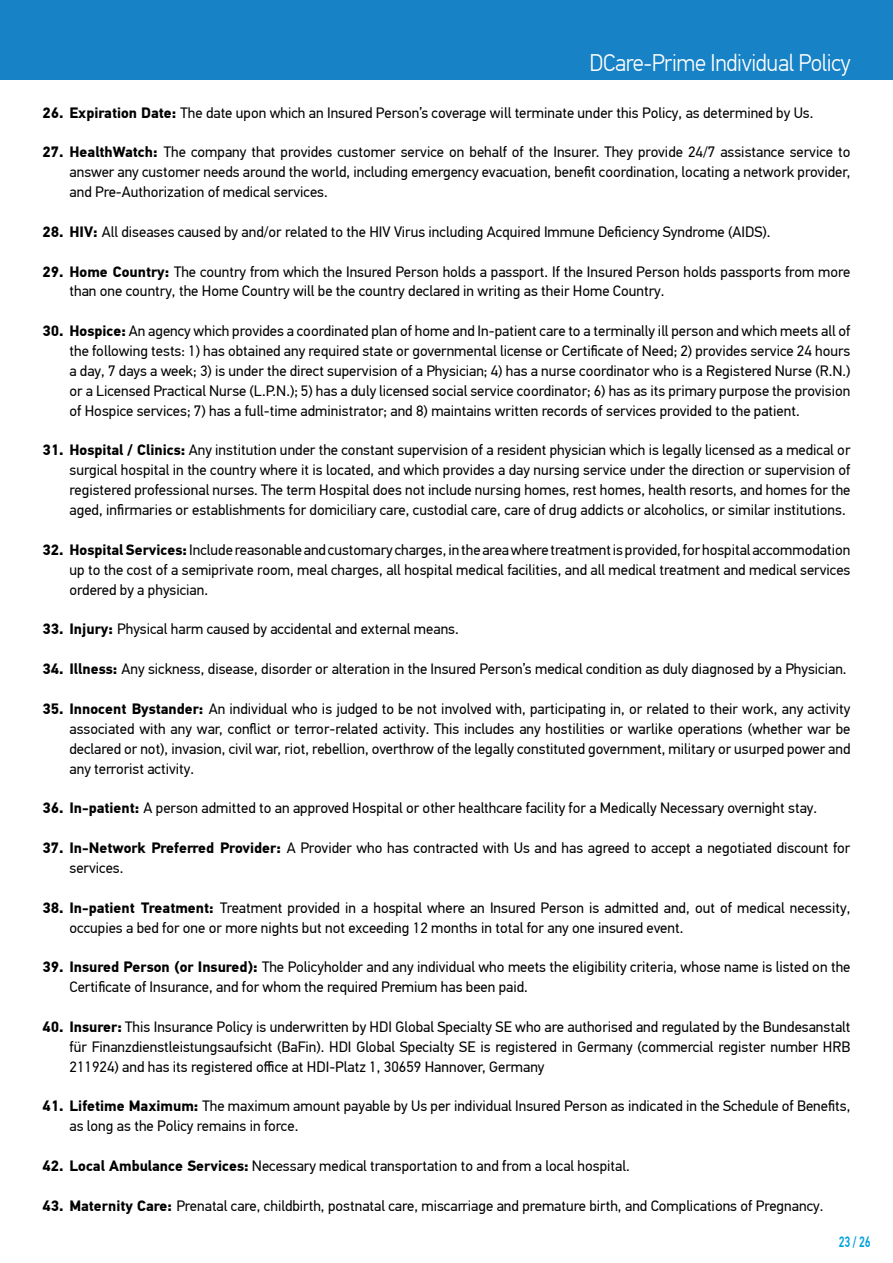
<style>
.page{position:relative;width:893px;height:1263px;background:#fff}
.page>*{position:absolute;margin:0;border:0;box-sizing:border-box;transform-origin:0 0}
.t1{font:300 24px "PF Din Text Pro";letter-spacing:-.015em;color:#fff;scale:.95 1}
.t2{font:15px/20px "PF Din Text Pro";color:#000;text-align:justify}
.t3{font:500 15px "PF Din Text Pro";color:#00a0dc;scale:.74 1}
.s1{font-weight:700}
</style>
<div class="page">
<div style="left:0;top:0;width:893px;height:79px;background:#1782c5"></div>
<h1 class="t1" style="left:590px;top:49px;width:276px">DCare-Prime Individual Policy</h1>
<p class="t2" style="left:43px;top:103px;width:772px"><span class="s1">26. Expiration Date:</span> The date upon which an Insured Person’s coverage will terminate under this Policy, as determined by Us.</p>
<p class="t2" style="left:70px;top:142px;width:782px;text-indent:-27px"><span class="s1">27. HealthWatch:</span> The company that provides customer service on behalf of the Insurer. They provide 24/7 assistance service to answer any customer needs around the world, including emergency evacuation, benefit coordination, locating a network provider, and Pre-Authorization of medical services.</p>
<p class="t2" style="left:43px;top:222px;width:729px"><span class="s1">28. HIV:</span> All diseases caused by and/or related to the HIV Virus including Acquired Immune Deficiency Syndrome (AIDS).</p>
<p class="t2" style="left:70px;top:262px;width:782px;text-indent:-27px"><span class="s1">29. Home Country:</span> The country from which the Insured Person holds a passport. If the Insured Person holds passports from more than one country, the Home Country will be the country declared in writing as their Home Country.</p>
<p class="t2" style="left:70px;top:321px;width:782px;text-indent:-27px"><span class="s1">30. Hospice:</span> An agency which provides a coordinated plan of home and In-patient care to a terminally ill person and which meets all of the following tests: 1) has obtained any required state or governmental license or Certificate of Need; 2) provides service 24 hours a day, 7 days a week; 3) is under the direct supervision of a Physician; 4) has a nurse coordinator who is a Registered Nurse (R.N.) or a Licensed Practical Nurse (L.P.N.); 5) has a duly licensed social service coordinator; 6) has as its primary purpose the provision of Hospice services; 7) has a full-time administrator; and 8) maintains written records of services provided to the patient.</p>
<p class="t2" style="left:70px;top:440px;width:782px;text-indent:-27px"><span class="s1">31. Hospital / Clinics:</span> Any institution under the constant supervision of a resident physician which is legally licensed as a medical or surgical hospital in the country where it is located, and which provides a day nursing service under the direction or supervision of registered professional nurses. The term Hospital does not include nursing homes, rest homes, health resorts, and homes for the aged, infirmaries or establishments for domiciliary care, custodial care, care of drug addicts or alcoholics, or similar institutions.</p>
<p class="t2" style="left:70px;top:540px;width:782px;text-indent:-27px"><span class="s1">32. Hospital Services:</span> Include reasonable and customary charges, in the area where treatment is provided, for hospital accommodation up to the cost of a semiprivate room, meal charges, all hospital medical facilities, and all medical treatment and medical services ordered by a physician.</p>
<p class="t2" style="left:43px;top:619px;width:418px"><span class="s1">33. Injury:</span> Physical harm caused by accidental and external means.</p>
<p class="t2" style="left:43px;top:659px;width:805px"><span class="s1">34. Illness:</span> Any sickness, disease, disorder or alteration in the Insured Person’s medical condition as duly diagnosed by a Physician.</p>
<p class="t2" style="left:70px;top:699px;width:782px;text-indent:-27px"><span class="s1">35. Innocent Bystander:</span> An individual who is judged to be not involved with, participating in, or related to their work, any activity associated with any war, conflict or terror-related activity. This includes any hostilities or warlike operations (whether war be declared or not), invasion, civil war, riot, rebellion, overthrow of the legally constituted government, military or usurped power and any terrorist activity.</p>
<p class="t2" style="left:43px;top:798px;width:776px"><span class="s1">36. In-patient:</span> A person admitted to an approved Hospital or other healthcare facility for a Medically Necessary overnight stay.</p>
<p class="t2" style="left:70px;top:838px;width:782px;text-indent:-27px"><span class="s1">37. In-Network Preferred Provider:</span> A Provider who has contracted with Us and has agreed to accept a negotiated discount for services.</p>
<p class="t2" style="left:70px;top:898px;width:782px;text-indent:-27px"><span class="s1">38. In-patient Treatment:</span> Treatment provided in a hospital where an Insured Person is admitted and, out of medical necessity, occupies a bed for one or more nights but not exceeding 12 months in total for any one insured event.</p>
<p class="t2" style="left:70px;top:957px;width:782px;text-indent:-27px"><span class="s1">39. Insured Person (or Insured):</span> The Policyholder and any individual who meets the eligibility criteria, whose name is listed on the<br>Certificate of Insurance, and for whom the required Premium has been paid.</p>
<p class="t2" style="left:70px;top:1017px;width:782px;text-indent:-27px"><span class="s1">40. Insurer:</span> This Insurance Policy is underwritten by HDI Global Specialty SE who are authorised and regulated by the Bundesanstalt für Finanzdienstleistungsaufsicht (BaFin). HDI Global Specialty SE is registered in Germany (commercial register number HRB 211924) and has its registered office at HDI-Platz 1, 30659 Hannover, Germany</p>
<p class="t2" style="left:70px;top:1096px;width:782px;text-indent:-27px"><span class="s1">41. Lifetime Maximum:</span> The maximum amount payable by Us per individual Insured Person as indicated in the Schedule of Benefits, as long as the Policy remains in force.</p>
<p class="t2" style="left:43px;top:1156px;width:589px"><span class="s1">42. Local Ambulance Services:</span> Necessary medical transportation to and from a local hospital.</p>
<p class="t2" style="left:43px;top:1196px;width:782px"><span class="s1">43. Maternity Care:</span> Prenatal care, childbirth, postnatal care, miscarriage and premature birth, and Complications of Pregnancy.</p>
<p class="t3" style="left:839px;top:1233px;width:45px">23 / 26</p>
</div>
